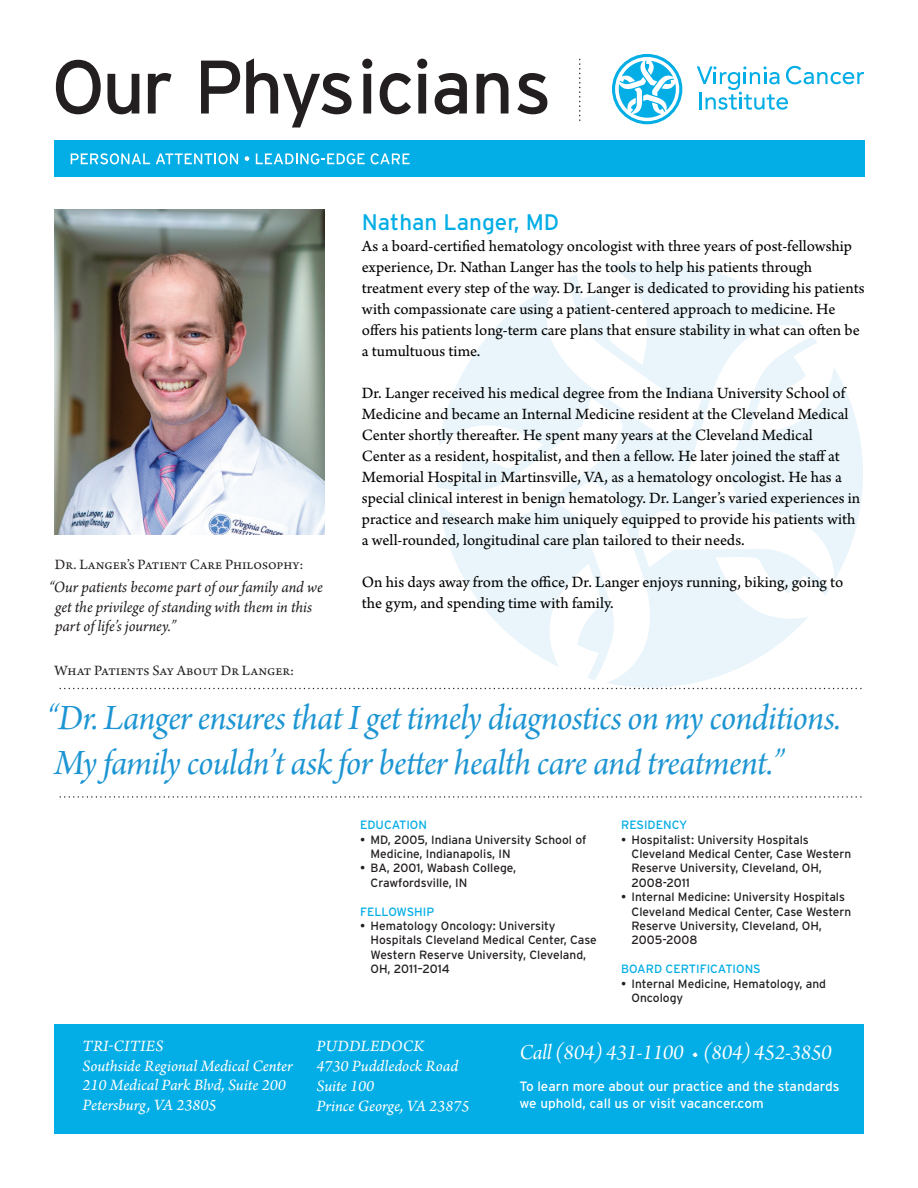
<style>
.page{position:relative;width:918px;height:1188px;background:#fff}
.page>*{position:absolute;margin:0;border:0;box-sizing:border-box;transform-origin:0 0}
.t1{font:75.6px "Interstate";letter-spacing:-.04em;color:#231f20}
.t2{font:37.5px/45px "Arno Pro Italic Subhead";letter-spacing:-.015em;color:#1d95d3}
.t3{font:22.5px "Arno Pro Italic Subhead";letter-spacing:-.01em;color:#fff}
.DOCTOR_NAME{font:22.5px "Interstate";color:#03ade5}
.t4{font:16.65px/20px "Arno Pro Italic Sm Text";color:#fff}
.DOCTOR_BIO{font:16.5px/21px "Arno Pro Sm Text";color:#040503}
.PHILOSOPHY_TEXT{font:italic 16.5px/19.8px "Arno Pro";letter-spacing:-.005em;color:#231f20}
.WHAT_PATIENTS_SAY{font:15px "Arno Pro";color:#231f20}
.t5{font:13.5px/16.2px "Interstate";color:#fff}
.DOCTOR_EDUCATION_TEX{font:12px/14.4px "Interstate";color:#231f20}
.DOCTOR_EDUCATION_TIT{font:12px "Interstate";color:#03ade5}
</style>
<div class="page">
<svg style="left:579px;top:59px;width:1px;height:62px"></svg>
<div style="left:54px;top:140px;width:810px;height:36px;background:#03ade5"></div>
<svg style="left:71px;top:153px;width:79px;height:11px"></svg>
<svg style="left:156px;top:153px;width:82px;height:11px"></svg>
<svg style="left:245px;top:156px;width:4px;height:5px"></svg>
<svg style="left:256px;top:153px;width:109px;height:11px"></svg>
<svg style="left:371px;top:153px;width:39px;height:11px"></svg>
<div style="left:54px;top:1024px;width:810px;height:110px;background:#03ade5"></div>
<svg style="left:612px;top:54px;width:70px;height:70px"></svg>
<svg style="left:697px;top:66px;width:167px;height:44px"></svg>
<svg style="left:437px;top:261px;width:426px;height:429px"></svg>
<svg style="left:60px;top:688px;width:802px;height:1px"></svg>
<svg style="left:60px;top:796px;width:802px;height:2px"></svg>
<img style="left:54px;top:210px;width:271px;height:325px">
<h1 class="t1" style="left:51px;top:45px;width:502px">Our Physicians</h1>
<p class="WHAT_PATIENTS_SAY" style="left:55px;top:556px;width:250px">Dr. Langer’s Patient Care Philosophy:</p>
<p class="PHILOSOPHY_TEXT" style="left:55px;top:578px;width:269px;text-indent:-6px">“Our patients become part of our family and we get the privilege of standing with them in this part of life’s journey.”</p>
<p class="DOCTOR_NAME" style="left:362px;top:209px;width:199px">Nathan Langer, MD</p>
<p class="DOCTOR_BIO" style="left:362px;top:236px;width:504px">As a board-certified hematology oncologist with three years of post-fellowship experience, Dr. Nathan Langer has the tools to help his patients through treatment every step of the way. Dr. Langer is dedicated to providing his patients with compassionate care using a patient-centered approach to medicine. He offers his patients long-term care plans that ensure stability in what can often be a tumultuous time.</p>
<p class="DOCTOR_BIO" style="left:362px;top:383px;width:500px">Dr. Langer received his medical degree from the Indiana University School of Medicine and became an Internal Medicine resident at the Cleveland Medical Center shortly thereafter. He spent many years at the Cleveland Medical Center as a resident, hospitalist, and then a fellow. He later joined the staff at Memorial Hospital in Martinsville, VA, as a hematology oncologist. He has a special clinical interest in benign hematology. Dr. Langer’s varied experiences in practice and research make him uniquely equipped to provide his patients with a well-rounded, longitudinal care plan tailored to their needs.</p>
<p class="DOCTOR_BIO" style="left:362px;top:572px;width:483px">On his days away from the office, Dr. Langer enjoys running, biking, going to the gym, and spending time with family.</p>
<p class="WHAT_PATIENTS_SAY" style="left:54px;top:662px;width:241px">What Patients Say About Dr Langer:</p>
<p class="t2" style="left:47px;top:698px;width:795px">“Dr. Langer ensures that I get timely diagnostics on my conditions.<br>My family couldn’t ask for better health care and treatment.”</p>
<p class="DOCTOR_EDUCATION_TIT" style="left:360px;top:818px;width:69px">EDUCATION</p>
<p class="DOCTOR_EDUCATION_TEX" style="left:371px;top:832px;width:217px;text-indent:-10px">• MD, 2005, Indiana University School of<br>Medicine, Indianapolis, IN</p>
<p class="DOCTOR_EDUCATION_TEX" style="left:371px;top:861px;width:147px;text-indent:-10px">• BA, 2001, Wabash College,<br>Crawfordsville, IN</p>
<p class="DOCTOR_EDUCATION_TIT" style="left:360px;top:905px;width:76px">FELLOWSHIP</p>
<p class="DOCTOR_EDUCATION_TEX" style="left:371px;top:919px;width:228px;text-indent:-10px">• Hematology Oncology: University Hospitals Cleveland Medical Center, Case Western Reserve University, Cleveland, OH, 2011–2014</p>
<p class="DOCTOR_EDUCATION_TIT" style="left:621px;top:818px;width:68px">RESIDENCY</p>
<p class="DOCTOR_EDUCATION_TEX" style="left:632px;top:832px;width:221px;text-indent:-10px">• Hospitalist: University Hospitals<br>Cleveland Medical Center, Case Western<br>Reserve University, Cleveland, OH,<br>2008-2011</p>
<p class="DOCTOR_EDUCATION_TEX" style="left:632px;top:890px;width:221px;text-indent:-10px">• Internal Medicine: University Hospitals<br>Cleveland Medical Center, Case Western<br>Reserve University, Cleveland, OH,<br>2005-2008</p>
<p class="DOCTOR_EDUCATION_TIT" style="left:621px;top:962px;width:141px">BOARD CERTIFICATIONS</p>
<p class="DOCTOR_EDUCATION_TEX" style="left:632px;top:976px;width:196px;text-indent:-10px">• Internal Medicine, Hematology, and<br>Oncology</p>
<p class="t4" style="left:83px;top:1037px;width:212px">TRI-CITIES<br>Southside Regional Medical Center<br>210 Medical Park Blvd, Suite 200<br>Petersburg, VA 23805</p>
<p class="t4" style="left:316px;top:1037px;width:155px">PUDDLEDOCK<br>4730 Puddledock Road<br>Suite 100<br>Prince George, VA 23875</p>
<h3 class="t3" style="left:520px;top:1039px;width:314px">Call (804) 431-1100 • (804) 452-3850</h3>
<p class="t5" style="left:520px;top:1078px;width:322px">To learn more about our practice and the standards we uphold, call us or visit vacancer.com</p>
</div>
